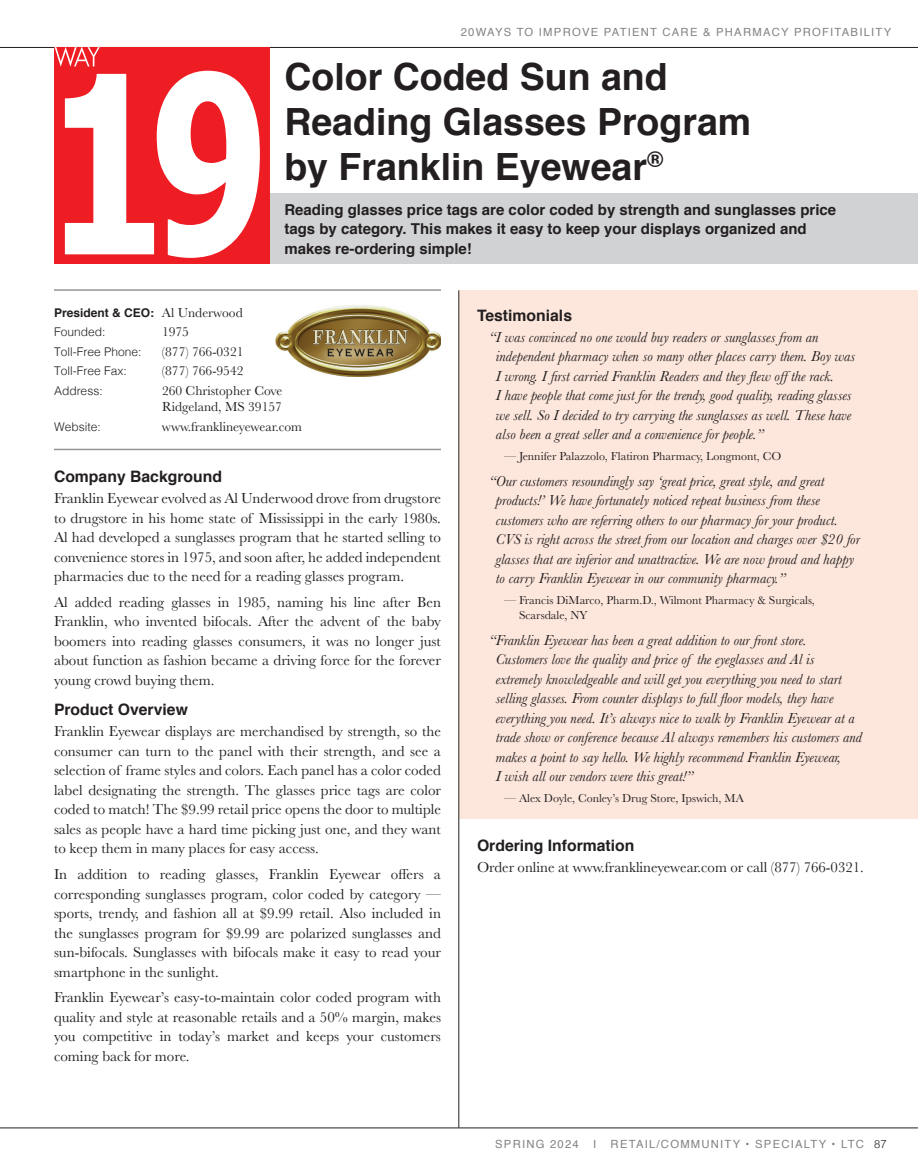
<style>
.page{position:relative;width:918px;height:1175px;background:#fff}
.page>*{position:absolute;margin:0;border:0;box-sizing:border-box;transform-origin:0 0}
.t1{font:700 37.5px/45px "Helvetica";color:#231f20}
.t2{font:700 15.75px "Helvetica";color:#231f20}
.t3{font:15px/19.5px "Baskerville";color:#231f20;text-align:justify}
.t4{font:italic 15px/19.5px "Baskerville";color:#231f20}
.t5{font:700 15px/19.5px "Helvetica";color:#231f20}
.t6{font:13.5px/16.5px "Baskerville";color:#231f20}
.t7{font:12px/15px "Baskerville";color:#231f20}
.t8{font:300 12px "Helvetica";color:#231f20}
.t9{font:700 12px/19.5px "Helvetica";color:#231f20}
.t10{font:11.25px "Helvetica";letter-spacing:.11em;color:#808285}
.s1{font-family:"Baskerville";font-weight:400;font-size:13.5px}
.s2{font-weight:300}
.s3{font-weight:300;color:#231f20}
</style>
<div class="page">
<hr style="left:0;top:1127px;width:918px;height:1px;background:#231f20">
<hr style="left:0;top:47px;width:918px;height:1px;background:#231f20">
<hr style="left:54px;top:289px;width:387px;height:2px;background:#939598">
<div style="left:55px;top:193px;width:863px;height:70px;background:#d1d2d4"></div>
<hr style="left:54px;top:449px;width:387px;height:1px;background:#939598">
<div style="left:459px;top:291px;width:459px;height:527px;background:#fde7dc"></div>
<img style="left:275px;top:305px;width:166px;height:72px">
<hr style="left:459px;top:290px;width:1px;height:837px;background:#231f20">
<div style="left:54px;top:47px;width:216px;height:216px;background:#ee1d23"></div>
<svg style="left:55px;top:47px;width:205px;height:211px"></svg>
<p class="t10" style="left:461px;top:23px;width:432px">20WAYS TO IMPROVE PATIENT CARE &amp; PHARMACY PROFITABILITY</p>
<h1 class="t1" style="left:284px;top:55px;width:468px">Color Coded Sun and<br>Reading Glasses Program by Franklin Eyewear<sup>®</sup></h1>
<p class="t5" style="left:284px;top:200px;width:553px">Reading glasses price tags are color coded by strength and sunglasses price tags by category. This makes it easy to keep your displays organized and makes re-ordering simple!</p>
<p class="t9" style="left:54px;top:303px;width:190px">President &amp; CEO: <span class="s1">Al Underwood<br></span><span class="s2">Founded:</span></p>
<p class="t6" style="left:162px;top:324px;width:28px">1975</p>
<p class="t8" style="left:54px;top:341px;width:89px">Toll-Free Phone:</p>
<p class="t6" style="left:162px;top:343px;width:83px">(877) 766-0321</p>
<p class="t8" style="left:54px;top:361px;width:74px">Toll-Free Fax:</p>
<p class="t6" style="left:162px;top:363px;width:83px">(877) 766-9542</p>
<p class="t8" style="left:54px;top:380px;width:50px">Address:</p>
<p class="t6" style="left:162px;top:382px;width:122px">260 Christopher Cove<br>Ridgeland, MS 39157</p>
<p class="t8" style="left:54px;top:416px;width:48px">Website:</p>
<p class="t6" style="left:162px;top:418px;width:142px">www.franklineyewear.com</p>
<p class="t2" style="left:54px;top:464px;width:170px">Company Background</p>
<p class="t3" style="left:54px;top:489px;width:389px">Franklin Eyewear evolved as Al Underwood drove from drugstore to drugstore in his home state of Mississippi in the early 1980s.<br>Al had developed a sunglasses program that he started selling to convenience stores in 1975, and soon after, he added independent pharmacies due to the need for a reading glasses program.</p>
<p class="t3" style="left:54px;top:592px;width:389px">Al added reading glasses in 1985, naming his line after Ben Franklin, who invented bifocals. After the advent of the baby boomers into reading glasses consumers, it was no longer just about function as fashion became a driving force for the forever young crowd buying them.</p>
<p class="t2" style="left:54px;top:697px;width:135px">Product Overview</p>
<p class="t3" style="left:54px;top:722px;width:389px">Franklin Eyewear displays are merchandised by strength, so the consumer can turn to the panel with their strength, and see a selection of frame styles and colors. Each panel has a color coded label designating the strength. The glasses price tags are color coded to match! The $9.99 retail price opens the door to multiple sales as people have a hard time picking just one, and they want to keep them in many places for easy access.</p>
<p class="t3" style="left:54px;top:864px;width:389px">In addition to reading glasses, Franklin Eyewear offers a corresponding sunglasses program, color coded by category — sports, trendy, and fashion all at $9.99 retail. Also included in the sunglasses program for $9.99 are polarized sunglasses and sun-bifocals. Sunglasses with bifocals make it easy to read your smartphone in the sunlight.</p>
<p class="t3" style="left:54px;top:987px;width:389px">Franklin Eyewear’s easy-to-maintain color coded program with quality and style at reasonable retails and a 50% margin, makes you competitive in today’s market and keeps your customers coming back for more.</p>
<p class="t2" style="left:477px;top:302px;width:97px">Testimonials</p>
<p class="t4" style="left:496px;top:327px;width:361px;text-indent:-7px">“I was convinced no one would buy readers or sunglasses from an independent pharmacy when so many other places carry them. Boy was I wrong. I first carried Franklin Readers and they flew offthe rack.<br>I have people that come just for the trendy, good quality, reading glasses we sell. So I decided to try carrying the sunglasses as well. These have also been a great seller and a convenience for people.”</p>
<p class="t7" style="left:504px;top:449px;width:279px">— Jennifer Palazzolo, Flatiron Pharmacy, Longmont, CO</p>
<p class="t4" style="left:496px;top:471px;width:366px;text-indent:-7px">“Our customers resoundingly say ‘great price, great style, and great products!’ We have fortunately noticed repeat business from these customers who are referring others to our pharmacy for your product.<br>CVS is right across the street from our location and charges over $20 for glasses that are inferior and unattractive. We are now proud and happy to carry Franklin Eyewear in our community pharmacy.”</p>
<p class="t7" style="left:519px;top:593px;width:297px;text-indent:-15px">— Francis DiMarco, Pharm.D., Wilmont Pharmacy &amp; Surgicals,<br>Scarsdale, NY</p>
<p class="t4" style="left:496px;top:630px;width:368px;text-indent:-7px">“Franklin Eyewear has been a great addition to our front store.<br>Customers love the quality and price of the eyeglasses and Al is extremely knowledgeable and will get you everything you need to start selling glasses. From counter displays to full floor models, they have everything you need. It’s always nice to walk by Franklin Eyewear at a trade show or conference because Al always remembers his customers and makes a point to say hello. We highly recommend Franklin Eyewear,<br>I wish all our vendors were this great!”</p>
<p class="t7" style="left:504px;top:791px;width:241px">— Alex Doyle, Conley’s Drug Store, Ipswich, MA</p>
<p class="t2" style="left:477px;top:832px;width:159px">Ordering Information</p>
<p class="t3" style="left:477px;top:857px;width:389px">Order online at www.franklineyewear.com or call (877) 766-0321.</p>
<p class="t10" style="left:495px;top:1135px;width:85px">SPRING 2024</p>
<p class="t10" style="left:593px;top:1135px;width:5px">I</p>
<p class="t10" style="left:611px;top:1135px;width:277px">RETAIL/COMMUNITY • SPECIALTY • LTC <span class="s3">87</span></p>
</div>
